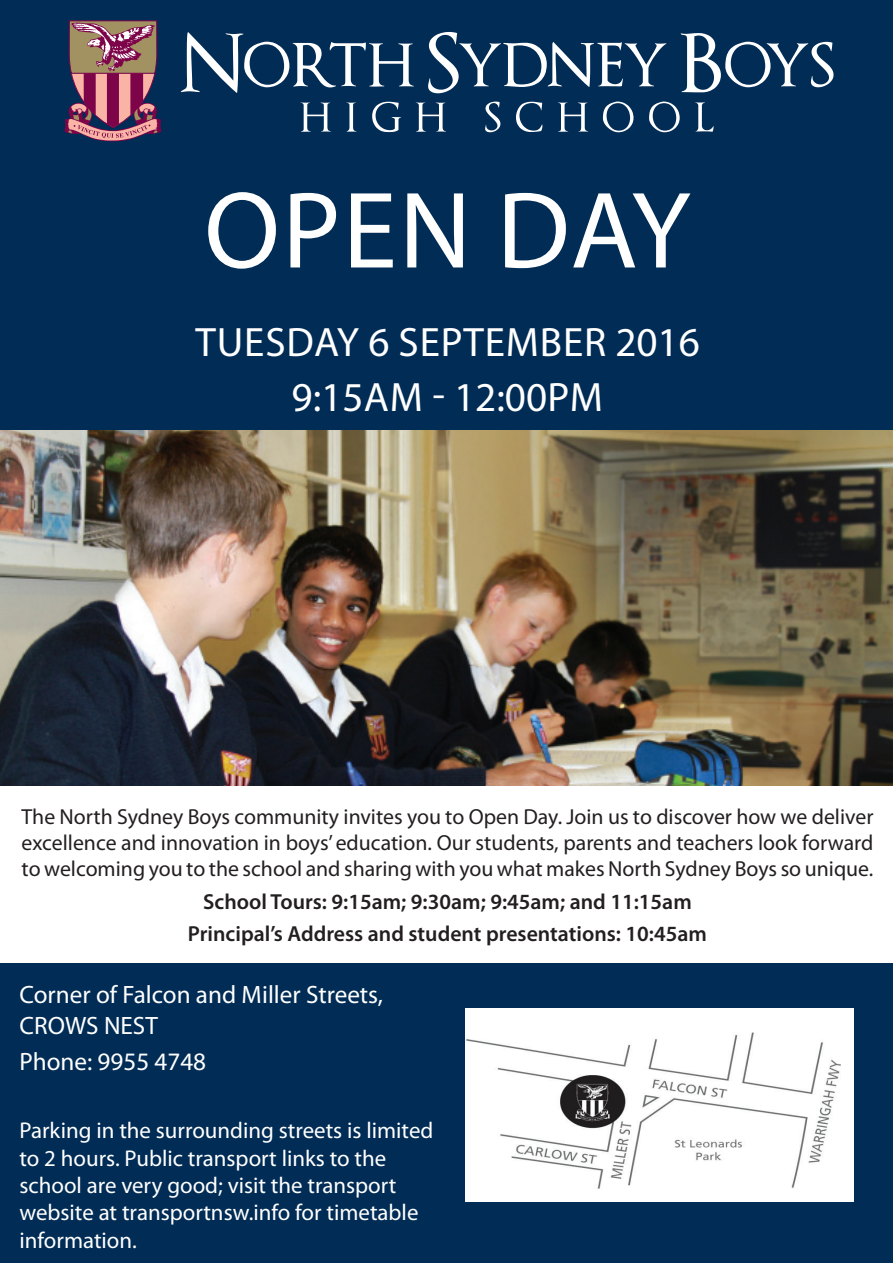
<style>
.page{position:relative;width:893px;height:1263px;background:#fff}
.page>*{position:absolute;margin:0;border:0;box-sizing:border-box;transform-origin:0 0}
.t1{font:109.8px "Myriad Pro";letter-spacing:.02em;color:#fff}
.t2{font:41.25px/54.9px "Myriad Pro";letter-spacing:.02em;color:#fff}
.t3{font:25.2px/30.2px "Myriad Pro";color:#fff}
.t4{font:22.95px/27.5px "Myriad Pro";color:#fff}
.t5{font:21.75px/26.1px "Myriad Pro";color:#231f20;text-align:justify}
.t6{font:600 21.75px/32.7px "Myriad Pro";color:#231f20;text-align:center}
</style>
<div class="page">
<img style="left:0;top:430px;width:893px;height:356px">
<div style="left:0;top:963px;width:460px;height:300px;background:#002c55"></div>
<div style="left:442px;top:963px;width:451px;height:300px;background:#002c55"></div>
<img style="left:466px;top:1008px;width:387px;height:194px">
<div style="left:0;top:0;width:893px;height:198px;background:#002c55"></div>
<svg style="left:64px;top:20px;width:97px;height:122px"></svg>
<svg style="left:181px;top:32px;width:233px;height:61px"></svg>
<svg style="left:428px;top:32px;width:238px;height:61px"></svg>
<svg style="left:681px;top:33px;width:152px;height:59px"></svg>
<svg style="left:301px;top:102px;width:30px;height:30px"></svg>
<svg style="left:346px;top:102px;width:11px;height:30px"></svg>
<svg style="left:372px;top:102px;width:29px;height:30px"></svg>
<svg style="left:416px;top:102px;width:30px;height:30px"></svg>
<svg style="left:485px;top:102px;width:15px;height:30px"></svg>
<svg style="left:516px;top:102px;width:26px;height:30px"></svg>
<svg style="left:558px;top:102px;width:30px;height:30px"></svg>
<svg style="left:603px;top:102px;width:30px;height:30px"></svg>
<svg style="left:649px;top:102px;width:31px;height:30px"></svg>
<svg style="left:695px;top:102px;width:19px;height:30px"></svg>
<div style="left:0;top:185px;width:893px;height:245px;background:#002c55"></div>
<h1 class="t1" style="left:204px;top:163px;width:488px">OPEN DAY</h1>
<h2 class="t2" style="left:195px;top:314px;width:73px">tuesday</h2>
<h2 class="t2" style="left:292px;top:314px;width:410px;text-indent:77px">6 SEPTEMBER 2016<br>9:15am - 12:00pm</h2>
<p class="t5" style="left:22px;top:803px;width:853px">The North Sydney Boys community invites you to Open Day. Join us to discover how we deliver excellence and innovation in boys’ education. Our students, parents and teachers look forward to welcoming you to the school and sharing with you what makes North Sydney Boys so unique.</p>
<p class="t6" style="left:188px;top:885px;width:521px">School Tours: 9:15am; 9:30am; 9:45am; and 11:15am<br>Principal’s Address and student presentations: 10:45am</p>
<p class="t3" style="left:19px;top:979px;width:365px">Corner of Falcon and Miller Streets,<br>CROWS NEST</p>
<p class="t3" style="left:19px;top:1046px;width:188px">Phone: 9955 4748</p>
<p class="t4" style="left:19px;top:1116px;width:415px">Parking in the surrounding streets is limited to 2 hours. Public transport links to the school are very good; visit the transport website at transportnsw.info for timetable information.</p>
</div>
